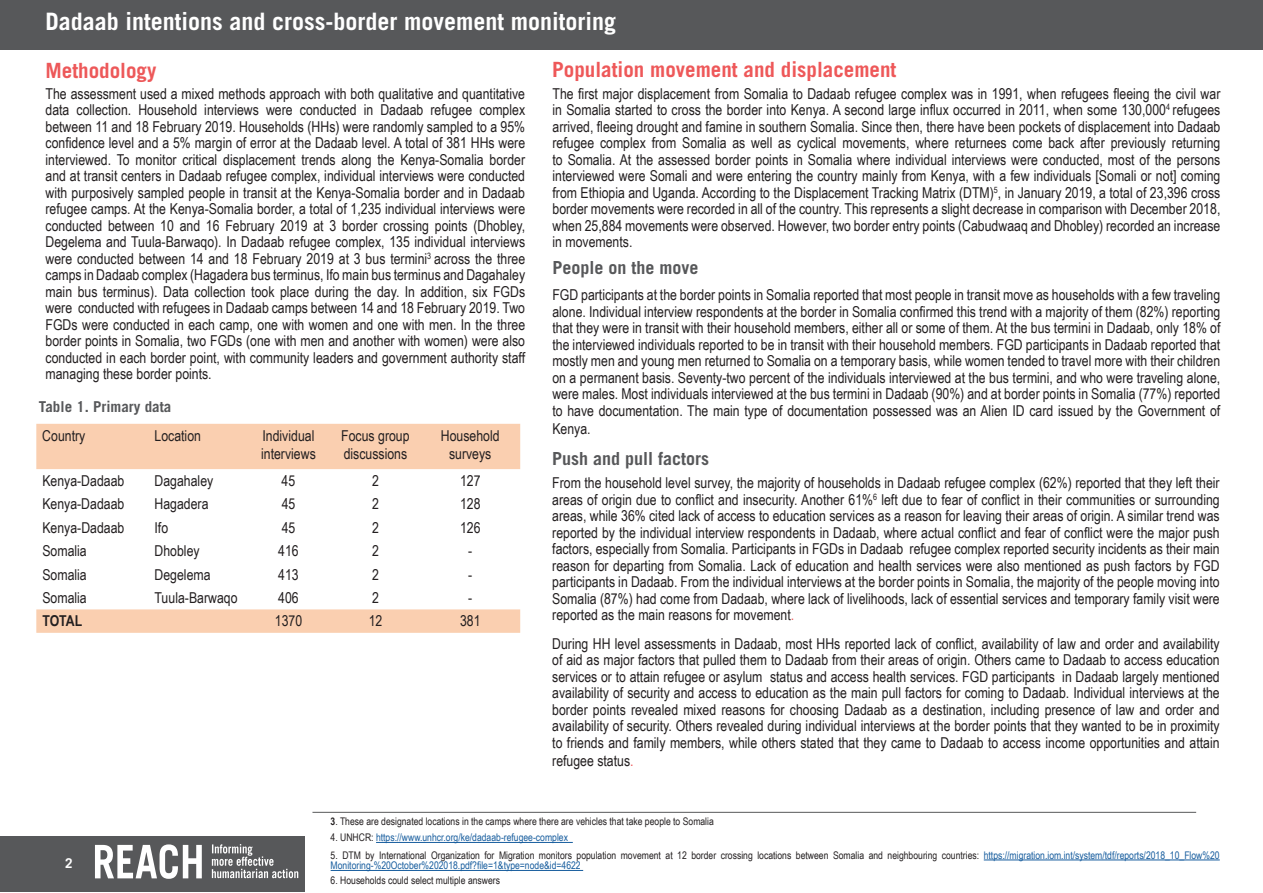
<style>
.page{position:relative;width:1263px;height:893px;background:#fff}
.page>*{position:absolute;margin:0;border:0;box-sizing:border-box;transform-origin:0 0}
.t1{font:700 24px "Trade Gothic LT Std";color:#fff}
.t2{font:700 21px "Trade Gothic LT Std";color:#ee5859}
.t3{font:700 21px "Trade Gothic LT Std";color:#ed5859}
.t4{font:700 18px "Trade Gothic LT Std";color:#57585a}
.t5{font:15px/16.5px "Arial Narrow";color:#231f20;text-align:justify}
.t6{font:700 15px "Trade Gothic LT Std";color:#57585a}
.t7{font:700 15px "Arial Narrow";letter-spacing:-.005em;color:#231f20}
.t8{font:700 13.5px "Trade Gothic LT Std";color:#fff}
.t9{font:10.5px/10.5px "Arial Narrow";color:#231f20}
.t10{font:10.5px "Arial Narrow";color:#175d9e}
.s1{color:#ee5859}
.s2{font-weight:700}
.s3{color:#231f20}
.s4{color:#175d9e}
</style>
<div class="page">
<div style="left:0;top:836px;width:305px;height:56px;background:#57585a"></div>
<hr style="left:312px;top:812px;width:884px;height:1px;background:#57585a">
<svg style="left:95px;top:844px;width:107px;height:35px"></svg>
<svg style="left:212px;top:844px;width:86px;height:34px"></svg>
<div style="left:0;top:0;width:1263px;height:50px;background:#57585a"></div>
<hr style="left:376px;top:842px;width:197px;height:1px;background:#175d9e">
<hr style="left:984px;top:859px;width:236px;height:1px;background:#175d9e">
<hr style="left:331px;top:870px;width:252px;height:1px;background:#175d9e">
<svg style="left:36px;top:424px;width:484px;height:209px"></svg>
<h1 class="t1" style="left:46px;top:7px;width:572px">Dadaab intentions and cross-border movement monitoring</h1>
<h2 class="t2" style="left:552px;top:57px;width:346px">Population movement and displacement</h2>
<p class="t5" style="left:552px;top:84px;width:669px">The first major displacement from Somalia to Dadaab refugee complex was in 1991, when refugees fleeing the civil war in Somalia started to cross the border into Kenya. A second large influx occurred in 2011, when some 130,000<sup>4</sup> refugees arrived, fleeing drought and famine in southern Somalia. Since then, there have been pockets of displacement into Dadaab refugee complex from Somalia as well as cyclical movements, where returnees come back after previously returning to Somalia. At the assessed border points in Somalia where individual interviews were conducted, most of the persons interviewed were Somali and were entering the country mainly from Kenya, with a few individuals [Somali or not] coming from Ethiopia and Uganda. According to the Displacement Tracking Matrix (DTM)<sup>5</sup>, in January 2019, a total of 23,396 cross border movements were recorded in all of the country. This represents a slight decrease in comparison with December 2018, when 25,884 movements were observed. However, two border entry points (Cabudwaaq and Dhobley) recorded an increase in movements.</p>
<h2 class="t3" style="left:46px;top:57px;width:112px">Methodology</h2>
<p class="t5" style="left:46px;top:84px;width:481px">The assessment used a mixed methods approach with both qualitative and quantitative data collection. Household interviews were conducted in Dadaab refugee complex between 11 and 18 February 2019. Households (HHs) were randomly sampled to a 95% confidence level and a 5% margin of error at the Dadaab level. A total of 381 HHs were interviewed. To monitor critical displacement trends along the Kenya-Somalia border and at transit centers in Dadaab refugee complex, individual interviews were conducted with purposively sampled people in transit at the Kenya-Somalia border and in Dadaab refugee camps. At the Kenya-Somalia border, a total of 1,235 individual interviews were conducted between 10 and 16 February 2019 at 3 border crossing points (Dhobley, Degelema and Tuula-Barwaqo). In Dadaab refugee complex, 135 individual interviews were conducted between 14 and 18 February 2019 at 3 bus termini<sup>3</sup> across the three camps in Dadaab complex (Hagadera bus terminus, Ifo main bus terminus and Dagahaley main bus terminus). Data collection took place during the day. In addition, six FGDs were conducted with refugees in Dadaab camps between 14 and 18 February 2019. Two FGDs were conducted in each camp, one with women and one with men. In the three border points in Somalia, two FGDs (one with men and another with women) were also conducted in each border point, with community leaders and government authority staff managing these border points.</p>
<p class="t4" style="left:552px;top:256px;width:148px">People on the move</p>
<p class="t5" style="left:552px;top:286px;width:669px">FGD participants at the border points in Somalia reported that most people in transit move as households with a few traveling alone. Individual interview respondents at the border in Somalia confirmed this trend with a majority of them (82%) reporting that they were in transit with their household members, either all or some of them. At the bus termini in Dadaab, only 18% of the interviewed individuals reported to be in transit with their household members. FGD participants in Dadaab reported that mostly men and young men returned to Somalia on a temporary basis, while women tended to travel more with their children on a permanent basis. Seventy-two percent of the individuals interviewed at the bus termini, and who were traveling alone, were males. Most individuals interviewed at the bus termini in Dadaab (90%) and at border points in Somalia (77%) reported to have documentation. The main type of documentation possessed was an Alien ID card issued by the Government of</p>
<p class="t5" style="left:552px;top:420px;width:40px">Kenya.</p>
<p class="t6" style="left:39px;top:398px;width:134px">Table 1. Primary data</p>
<p class="t5" style="left:42px;top:427px;width:45px">Country</p>
<p class="t5" style="left:155px;top:427px;width:48px">Location</p>
<p class="t5" style="left:261px;top:426px;width:56px;line-height:18px">Individual interviews</p>
<p class="t5" style="left:341px;top:426px;width:70px;line-height:18px">Focus group discussions</p>
<p class="t5" style="left:441px;top:426px;width:60px;line-height:18px;text-align:center">Household surveys</p>
<p class="t5" style="left:42px;top:472px;width:84px">Kenya-Dadaab</p>
<p class="t5" style="left:155px;top:472px;width:60px">Dagahaley</p>
<p class="t5" style="left:282px;top:472px;width:15px">45</p>
<p class="t5" style="left:372px;top:472px;width:8px">2</p>
<p class="t5" style="left:460px;top:472px;width:22px">127</p>
<p class="t5" style="left:42px;top:495px;width:84px">Kenya-Dadaab</p>
<p class="t5" style="left:155px;top:495px;width:56px">Hagadera</p>
<p class="t5" style="left:282px;top:495px;width:15px">45</p>
<p class="t5" style="left:372px;top:495px;width:8px">2</p>
<p class="t5" style="left:460px;top:495px;width:22px">128</p>
<p class="t5" style="left:42px;top:519px;width:84px">Kenya-Dadaab</p>
<p class="t5" style="left:155px;top:519px;width:15px">Ifo</p>
<p class="t5" style="left:282px;top:519px;width:15px">45</p>
<p class="t5" style="left:372px;top:519px;width:8px">2</p>
<p class="t5" style="left:460px;top:519px;width:22px">126</p>
<p class="t5" style="left:42px;top:542px;width:46px">Somalia</p>
<p class="t5" style="left:155px;top:542px;width:47px">Dhobley</p>
<p class="t5" style="left:278px;top:542px;width:22px">416</p>
<p class="t5" style="left:372px;top:542px;width:8px">2</p>
<p class="t5" style="left:468px;top:542px;width:6px">-</p>
<p class="t5" style="left:42px;top:565px;width:46px">Somalia</p>
<p class="t5" style="left:155px;top:565px;width:58px">Degelema</p>
<p class="t5" style="left:278px;top:565px;width:22px">413</p>
<p class="t5" style="left:372px;top:565px;width:8px">2</p>
<p class="t5" style="left:468px;top:565px;width:6px">-</p>
<p class="t5" style="left:42px;top:589px;width:46px">Somalia</p>
<p class="t5" style="left:155px;top:589px;width:84px">Tuula-Barwaqo</p>
<p class="t5" style="left:278px;top:589px;width:22px">406</p>
<p class="t5" style="left:372px;top:589px;width:8px">2</p>
<p class="t5" style="left:468px;top:589px;width:6px">-</p>
<p class="t7" style="left:42px;top:610px;width:41px">TOTAL</p>
<p class="t5" style="left:275px;top:612px;width:29px">1370</p>
<p class="t5" style="left:369px;top:612px;width:15px">12</p>
<p class="t5" style="left:460px;top:612px;width:22px">381</p>
<p class="t4" style="left:552px;top:447px;width:159px">Push and pull factors</p>
<p class="t5" style="left:552px;top:474px;width:669px">From the household level survey, the majority of households in Dadaab refugee complex (62%) reported that they left their areas of origin due to conflict and insecurity. Another 61%<sup>6</sup> left due to fear of conflict in their communities or surrounding areas, while 36% cited lack of access to education services as a reason for leaving their areas of origin. A similar trend was reported by the individual interview respondents in Dadaab, where actual conflict and fear of conflict were the major push factors, especially from Somalia. Participants in FGDs in Dadaab refugee complex reported security incidents as their main reason for departing from Somalia. Lack of education and health services were also mentioned as push factors by FGD participants in Dadaab. From the individual interviews at the border points in Somalia, the majority of the people moving into Somalia (87%) had come from Dadaab, where lack of livelihoods, lack of essential services and temporary family visit were reported as the main reasons for movement<span class="s1">.</span></p>
<p class="t5" style="left:552px;top:635px;width:669px">During HH level assessments in Dadaab, most HHs reported lack of conflict, availability of law and order and availability of aid as major factors that pulled them to Dadaab from their areas of origin. Others came to Dadaab to access education services or to attain refugee or asylum status and access health services. FGD participants in Dadaab largely mentioned availability of security and access to education as the main pull factors for coming to Dadaab. Individual interviews at the border points revealed mixed reasons for choosing Dadaab as a destination, including presence of law and order and availability of security. Others revealed during individual interviews at the border points that they wanted to be in proximity to friends and family members, while others stated that they came to Dadaab to access income opportunities and attain</p>
<p class="t5" style="left:552px;top:752px;width:83px">refugee status<span class="s1">.</span></p>
<p class="t8" style="left:65px;top:855px;width:9px">2</p>
<p class="t9" style="left:331px;top:816px;width:385px"><span class="s2">3</span>. These are designated locations in the camps where there are vehicles that take people to Somalia</p>
<p class="t10" style="left:331px;top:830px;width:239px"><span class="s3">4. UNHCR:</span> https://www.unhcr.org/ke/dadaab-refugee-complex</p>
<p class="t9" style="left:331px;top:849px;width:891px">5. DTM by International Organization for Migration monitors population movement at 12 border crossing locations between Somalia and neighbouring countries: <span class="s4">https://migration.iom.int/system/tdf/reports/2018_10_Flow%20<br>Monitoring-%20October%202018.pdf?file=1&amp;type=node&amp;id=4622</span></p>
<p class="t9" style="left:331px;top:874px;width:171px">6. Households could select multiple answers</p>
</div>
